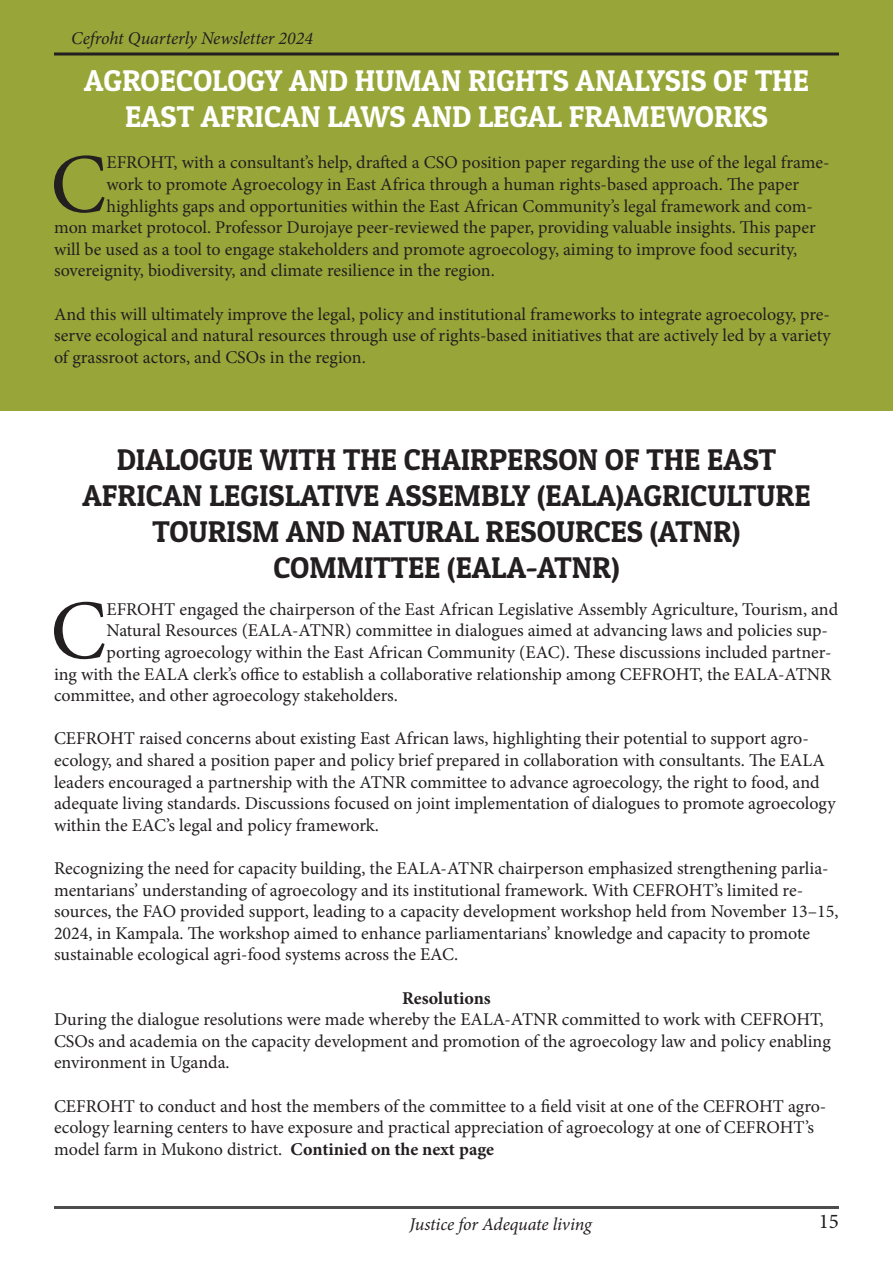
<style>
.page{position:relative;width:893px;height:1263px;background:#fff}
.page>*{position:absolute;margin:0;border:0;box-sizing:border-box;transform-origin:0 0}
.Drop_caps{font:84.45px "Minion Pro";color:#231f20}
.t1{font:30px "Patua One";color:#231f20}
.t2{font:30px/36px "Patua One";color:#fff;text-align:center}
.t3{font:21px "Minion Pro";color:#231f20}
.Drop_caps-2{font:18px/21.6px "Minion Pro";color:#231f20}
.t4{font:italic 18px "Minion Pro";letter-spacing:-.005em;color:#231f20}
.t5{font:700 18px "Minion Pro";letter-spacing:-.005em;color:#231f20}
.s1{font-weight:700}
</style>
<div class="page">
<div style="left:0;top:0;width:893px;height:410px;background:#98a639"></div>
<hr style="left:54px;top:53px;width:785px;height:3px;background:#231f20">
<hr style="left:54px;top:1206px;width:785px;height:3px;background:#000">
<p class="t4" style="left:71px;top:26px;width:243px">Cefroht Quarterly Newsletter 2024</p>
<p class="t2" style="left:84px;top:62px;width:726px">AGROECOLOGY AND HUMAN RIGHTS ANALYSIS OF THE<br>EAST AFRICAN LAWS AND LEGAL FRAMEWORKS</p>
<p class="Drop_caps" style="left:50px;top:128px;width:58px">C</p>
<p class="Drop_caps-2" style="left:106px;top:152px;width:725px">EFROHT, with a consultant’s help, drafted a CSO position paper regarding the use of the legal frame-</p>
<p class="Drop_caps-2" style="left:106px;top:174px;width:694px">work to promote Agroecology in East Africa through a human rights-based approach. The paper</p>
<p class="Drop_caps-2" style="left:106px;top:195px;width:708px">highlights gaps and opportunities within the East African Community’s legal framework and com-</p>
<p class="Drop_caps-2" style="left:54px;top:217px;width:763px">mon market protocol. Professor Durojaye peer-reviewed the paper, providing valuable insights. This paper</p>
<p class="Drop_caps-2" style="left:54px;top:238px;width:745px">will be used as a tool to engage stakeholders and promote agroecology, aiming to improve food security,</p>
<p class="Drop_caps-2" style="left:54px;top:260px;width:442px">sovereignity, biodiversity, and climate resilience in the region.</p>
<p class="Drop_caps-2" style="left:54px;top:303px;width:778px;text-align:justify">And this will ultimately improve the legal, policy and institutional frameworks to integrate agroecology, pre&shy;serve ecological and natural resources through use of rights-based initiatives that are actively led by a variety of grassroot actors, and CSOs in the region.</p>
<p class="t1" style="left:117px;top:441px;width:661px">DIALOGUE WITH THE CHAIRPERSON OF THE EAST</p>
<p class="t1" style="left:82px;top:477px;width:729px">AFRICAN LEGISLATIVE ASSEMBLY (EALA)AGRICULTURE</p>
<p class="t1" style="left:153px;top:513px;width:589px">TOURISM AND NATURAL RESOURCES (ATNR)</p>
<p class="t1" style="left:273px;top:549px;width:348px">COMMITTEE (EALA-ATNR)</p>
<p class="Drop_caps" style="left:50px;top:574px;width:58px">C</p>
<p class="Drop_caps-2" style="left:106px;top:598px;width:733px">EFROHT engaged the chairperson of the East African Legislative Assembly Agriculture, Tourism, and</p>
<p class="Drop_caps-2" style="left:106px;top:620px;width:723px">Natural Resources (EALA-ATNR) committee in dialogues aimed at advancing laws and policies sup-</p>
<p class="Drop_caps-2" style="left:106px;top:641px;width:727px">porting agroecology within the East African Community (EAC). These discussions included partner-</p>
<p class="Drop_caps-2" style="left:54px;top:663px;width:779px">ing with the EALA clerk’s office to establish a collaborative relationship among CEFROHT, the EALA-ATNR</p>
<p class="Drop_caps-2" style="left:54px;top:685px;width:345px">committee, and other agroecology stakeholders.</p>
<p class="Drop_caps-2" style="left:54px;top:728px;width:783px">CEFROHT raised concerns about existing East African laws, highlighting their potential to support agro&shy;ecology, and shared a position paper and policy brief prepared in collaboration with consultants. The EALA leaders encouraged a partnership with the ATNR committee to advance agroecology, the right to food, and adequate living standards. Discussions focused on joint implementation of dialogues to promote agroecology within the EAC’s legal and policy framework.</p>
<p class="Drop_caps-2" style="left:54px;top:857px;width:786px">Recognizing the need for capacity building, the EALA-ATNR chairperson emphasized strengthening parlia&shy;mentarians’ understanding of agroecology and its institutional framework. With CEFROHT’s limited re&shy;sources, the FAO provided support, leading to a capacity development workshop held from November 13–15, 2024, in Kampala. The workshop aimed to enhance parliamentarians’ knowledge and capacity to promote sustainable ecological agri-food systems across the EAC.</p>
<p class="t5" style="left:402px;top:985px;width:90px">Resolutions</p>
<p class="Drop_caps-2" style="left:54px;top:1009px;width:778px">During the dialogue resolutions were made whereby the EALA-ATNR committed to work with CEFROHT,<br>CSOs and academia on the capacity development and promotion of the agroecology law and policy enabling environment in Uganda.</p>
<p class="Drop_caps-2" style="left:54px;top:1095px;width:774px">CEFROHT to conduct and host the members of the committee to a field visit at one of the CEFROHT agro&shy;ecology learning centers to have exposure and practical appreciation of agroecology at one of CEFROHT’s model farm in Mukono district. <span class="s1">Continied on the next page</span></p>
<p class="t4" style="left:409px;top:1212px;width:184px">Justice for Adequate living</p>
<p class="t3" style="left:819px;top:1207px;width:22px">15</p>
</div>
